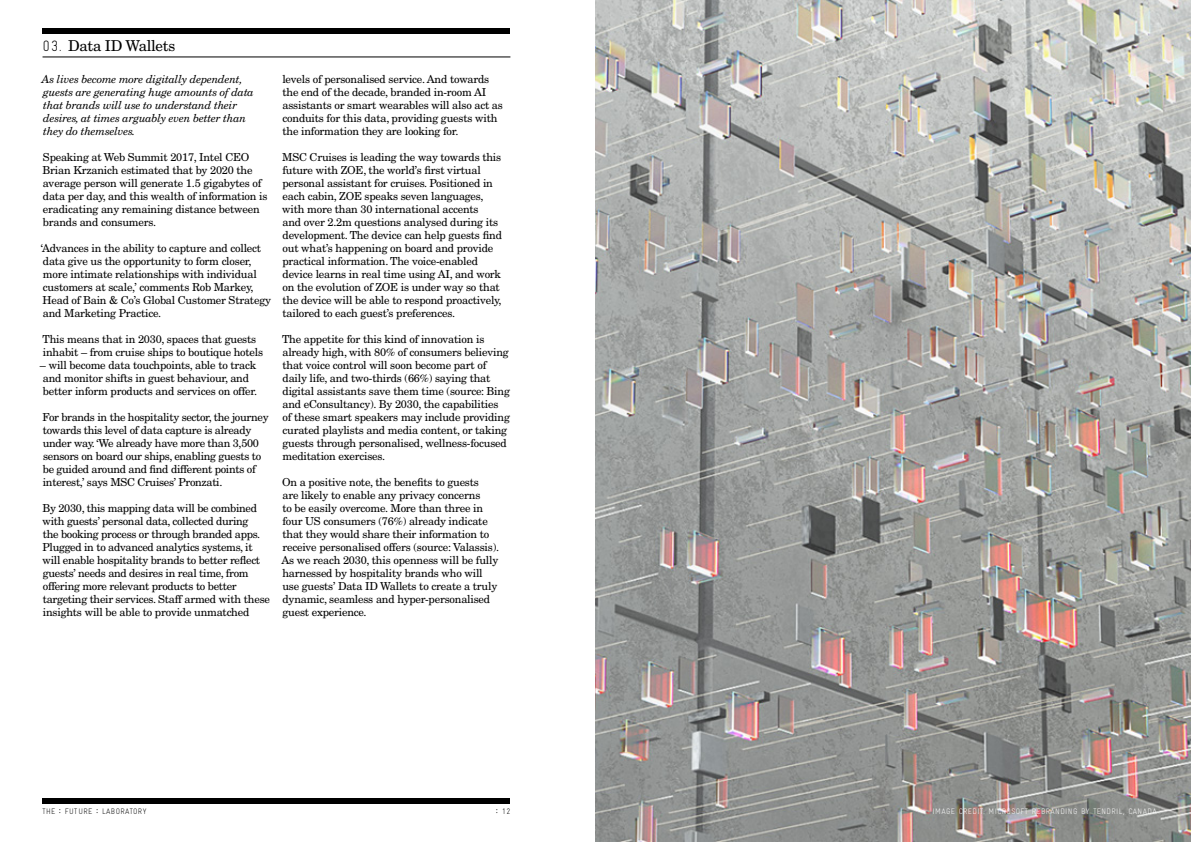
<style>
.page{position:relative;width:1191px;height:842px;background:#fff}
.page>*{position:absolute;margin:0;border:0;box-sizing:border-box;transform-origin:0 0}
.t1{font:15px "New Century Schoolbook LT";letter-spacing:-.02em;color:#000}
.t2{font:11px/13px "New Century Schoolbook LT";letter-spacing:-.02em;color:#000}
.t3{font:italic 11px/13px "New Century Schoolbook LT";letter-spacing:-.02em;color:#000}
.t4{font:300 condensed 8px "Gravur";letter-spacing:.05em;color:#fff}
.t5{font:300 condensed 8px "Gravur";letter-spacing:.05em;color:#000}
.s1{font-family:"Gravur";font-weight:300;font-stretch:condensed}
.s2{font-family:"New Century Schoolbook LT";font-weight:400;font-stretch:normal}
</style>
<div class="page">
<div style="left:43px;top:28px;width:467px;height:6px;background:#000"></div>
<div style="left:43px;top:798px;width:467px;height:6px;background:#000"></div>
<hr style="left:43px;top:57px;width:467px;height:1px;background:#000">
<img style="left:595px;top:0;width:596px;height:842px">
<h1 class="t1" style="left:43px;top:37px;width:134px"><span class="s1">03.</span> Data ID Wallets</h1>
<p class="t3" style="left:42px;top:72px;width:213px">As lives become more digitally dependent, guests are generating huge amounts of data that brands will use to understand their desires, at times arguably even better than they do themselves.</p>
<p class="t2" style="left:43px;top:150px;width:226px">Speaking at Web Summit 2017, Intel CEO Brian Krzanich estimated that by 2020 the average person will generate 1.5 gigabytes of data per day, and this wealth of information is eradicating any remaining distance between brands and consumers.</p>
<p class="t2" style="left:41px;top:241px;width:231px">‘Advances in the ability to capture and collect data give us the opportunity to form closer, more intimate relationships with individual customers at scale,’ comments Rob Markey, Head of Bain &amp; Co’s Global Customer Strategy and Marketing Practice.</p>
<p class="t2" style="left:43px;top:332px;width:222px">This means that in 2030, spaces that guests inhabit – from cruise ships to boutique hotels</p>
<p class="t2" style="left:40px;top:358px;width:219px">– will become data touchpoints, able to track and monitor shifts in guest behaviour, and better inform products and services on offer.</p>
<p class="t2" style="left:43px;top:410px;width:227px">For brands in the hospitality sector, the journey towards this level of data capture is already under way. ‘We already have more than 3,500 sensors on board our ships, enabling guests to be guided around and find different points of interest,’ says MSC Cruises’ Pronzati.</p>
<p class="t2" style="left:43px;top:501px;width:229px">By 2030, this mapping data will be combined with guests’ personal data, collected during<br>the booking process or through branded apps.<br>Plugged in to advanced analytics systems, it will enable hospitality brands to better reflect guests’ needs and desires in real time, from offering more relevant products to better targeting their services. Staff armed with these insights will be able to provide unmatched</p>
<p class="t2" style="left:282px;top:72px;width:222px">levels of personalised service. And towards the end of the decade, branded in-room AI assistants or smart wearables will also act as conduits for this data, providing guests with the information they are looking for.</p>
<p class="t2" style="left:282px;top:150px;width:221px">MSC Cruises is leading the way towards this future with ZOE, the world’s first virtual personal assistant for cruises. Positioned in each cabin, ZOE speaks seven languages, with more than 30 international accents<br>and over 2.2m questions analysed during its development. The device can help guests find out what’s happening on board and provide practical information. The voice-enabled device learns in real time using AI, and work on the evolution of ZOE is under way so that the device will be able to respond proactively, tailored to each guest’s preferences.</p>
<p class="t2" style="left:282px;top:332px;width:229px">The appetite for this kind of innovation is already high, with 80% of consumers believing that voice control will soon become part of daily life, and two-thirds (66%) saying that digital assistants save them time (source: Bing and eConsultancy). By 2030, the capabilities<br>of these smart speakers may include providing curated playlists and media content, or taking guests through personalised, wellness-focused meditation exercises.</p>
<p class="t2" style="left:281px;top:475px;width:219px">On a positive note, the benefits to guests<br>are likely to enable any privacy concerns<br>to be easily overcome. More than three in four US consumers (76%) already indicate that they would share their information to receive personalised offers (source: Valassis).<br>As we reach 2030, this openness will be fully harnessed by hospitality brands who will use guests’ Data ID Wallets to create a truly dynamic, seamless and hyper-personalised guest experience.</p>
<p class="t5" style="left:43px;top:806px;width:105px">THE <span class="s2">:</span> FUTURE <span class="s2">:</span> LABORATORY</p>
<p class="t5" style="left:496px;top:806px;width:16px"><span class="s2">:</span> 12</p>
<p class="t4" style="left:932px;top:806px;width:226px">IMAGE CREDIT: MICROSOFT REBRANDING BY TENDRIL, CANADA</p>
</div>
